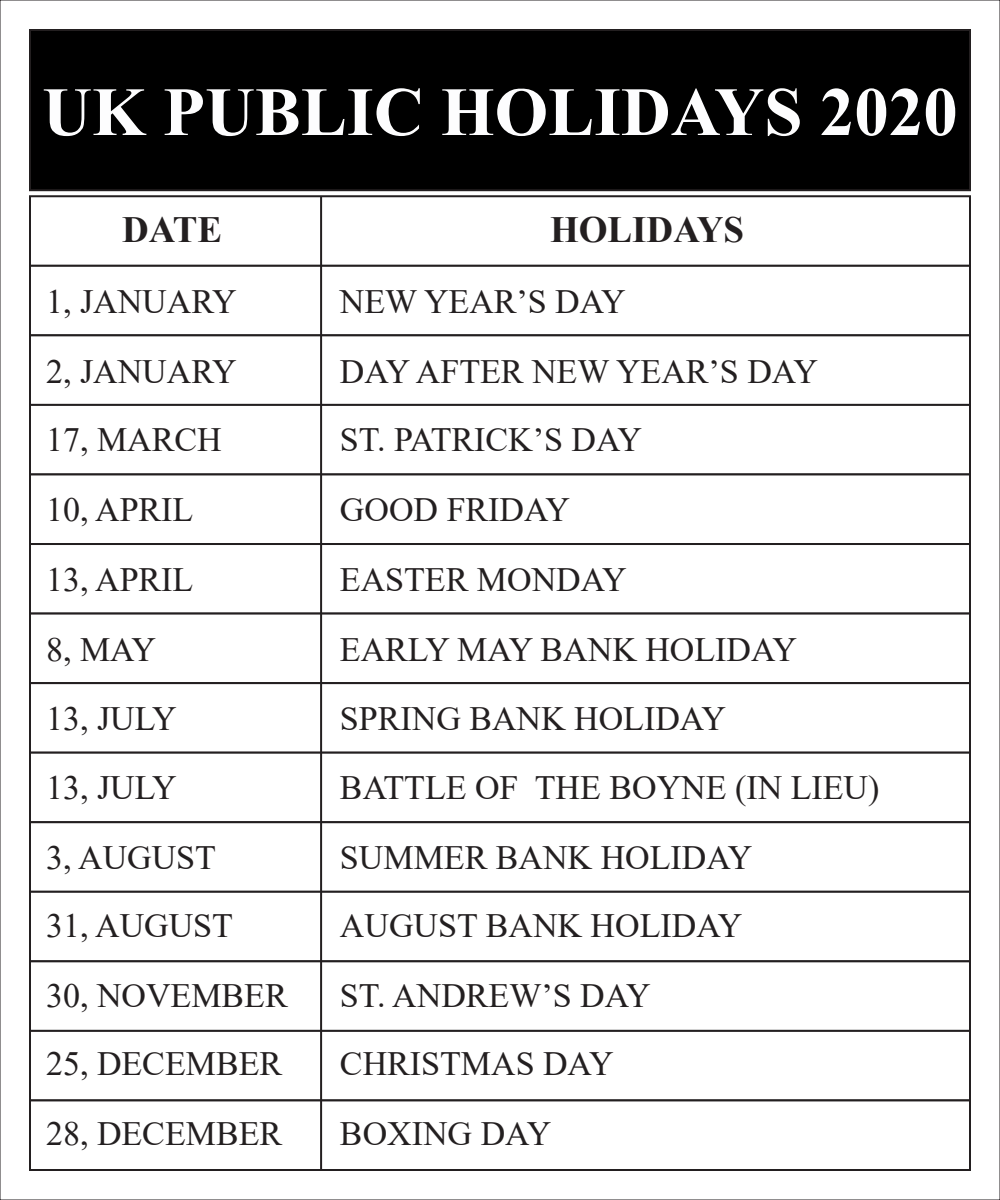
<style>
.page{position:relative;width:1000px;height:1200px;background:#fff}
.page>*{position:absolute;margin:0;border:0;box-sizing:border-box;transform-origin:0 0}
.t1{font:700 69px "Times New Roman";color:#fdfdfe}
.t2{font:700 37px "Times New Roman";color:#231f20}
.t3{font:34px "Times New Roman";color:#231f20}
</style>
<div class="page">
<div style="left:29px;top:29px;width:942px;height:162px;background:#000;border:2px solid #231f20"></div>
<div style="left:29px;top:195px;width:942px;height:72px;background:#fff;border:2px solid #231f20"></div>
<div style="left:29px;top:265px;width:942px;height:71px;background:#fff;border:2px solid #231f20"></div>
<div style="left:29px;top:334px;width:942px;height:72px;background:#fff;border:2px solid #231f20"></div>
<div style="left:29px;top:404px;width:942px;height:71px;background:#fff;border:2px solid #231f20"></div>
<div style="left:29px;top:473px;width:942px;height:72px;background:#fff;border:2px solid #231f20"></div>
<div style="left:29px;top:543px;width:942px;height:72px;background:#fff;border:2px solid #231f20"></div>
<div style="left:29px;top:613px;width:942px;height:71px;background:#fff;border:2px solid #231f20"></div>
<div style="left:29px;top:682px;width:942px;height:72px;background:#fff;border:2px solid #231f20"></div>
<div style="left:29px;top:752px;width:942px;height:71px;background:#fff;border:2px solid #231f20"></div>
<div style="left:29px;top:821px;width:942px;height:72px;background:#fff;border:2px solid #231f20"></div>
<div style="left:29px;top:891px;width:942px;height:71px;background:#fff;border:2px solid #231f20"></div>
<div style="left:29px;top:960px;width:942px;height:72px;background:#fff;border:2px solid #231f20"></div>
<div style="left:29px;top:1030px;width:942px;height:71px;background:#fff;border:2px solid #231f20"></div>
<div style="left:29px;top:1099px;width:942px;height:72px;background:#fff;border:2px solid #231f20"></div>
<hr style="left:320px;top:196px;width:2px;height:974px;background:#231f20">
<h1 class="t1" style="left:42px;top:62px;width:917px">UK PUBLIC HOLIDAYS 2020</h1>
<p class="t2" style="left:122px;top:203px;width:102px">DATE</p>
<p class="t2" style="left:550px;top:203px;width:195px">HOLIDAYS</p>
<p class="t3" style="left:46px;top:278px;width:192px">1, JANUARY</p>
<p class="t3" style="left:340px;top:278px;width:287px">NEW YEAR’S DAY</p>
<p class="t3" style="left:46px;top:348px;width:192px">2, JANUARY</p>
<p class="t3" style="left:340px;top:348px;width:479px">DAY AFTER NEW YEAR’S DAY</p>
<p class="t3" style="left:46px;top:416px;width:177px">17, MARCH</p>
<p class="t3" style="left:340px;top:416px;width:303px">ST. PATRICK’S DAY</p>
<p class="t3" style="left:46px;top:486px;width:149px">10, APRIL</p>
<p class="t3" style="left:340px;top:486px;width:232px">GOOD FRIDAY</p>
<p class="t3" style="left:46px;top:556px;width:149px">13, APRIL</p>
<p class="t3" style="left:340px;top:556px;width:288px">EASTER MONDAY</p>
<p class="t3" style="left:46px;top:626px;width:112px">8, MAY</p>
<p class="t3" style="left:340px;top:626px;width:459px">EARLY MAY BANK HOLIDAY</p>
<p class="t3" style="left:46px;top:695px;width:132px">13, JULY</p>
<p class="t3" style="left:340px;top:695px;width:387px">SPRING BANK HOLIDAY</p>
<p class="t3" style="left:46px;top:764px;width:132px">13, JULY</p>
<p class="t3" style="left:340px;top:764px;width:541px">BATTLE OF THE BOYNE (IN LIEU)</p>
<p class="t3" style="left:46px;top:834px;width:171px">3, AUGUST</p>
<p class="t3" style="left:340px;top:834px;width:414px">SUMMER BANK HOLIDAY</p>
<p class="t3" style="left:46px;top:902px;width:188px">31, AUGUST</p>
<p class="t3" style="left:340px;top:902px;width:404px">AUGUST BANK HOLIDAY</p>
<p class="t3" style="left:46px;top:972px;width:243px">30, NOVEMBER</p>
<p class="t3" style="left:340px;top:972px;width:312px">ST. ANDREW’S DAY</p>
<p class="t3" style="left:46px;top:1040px;width:238px">25, DECEMBER</p>
<p class="t3" style="left:340px;top:1040px;width:275px">CHRISTMAS DAY</p>
<p class="t3" style="left:46px;top:1110px;width:238px">28, DECEMBER</p>
<p class="t3" style="left:340px;top:1110px;width:213px">BOXING DAY</p>
</div>
